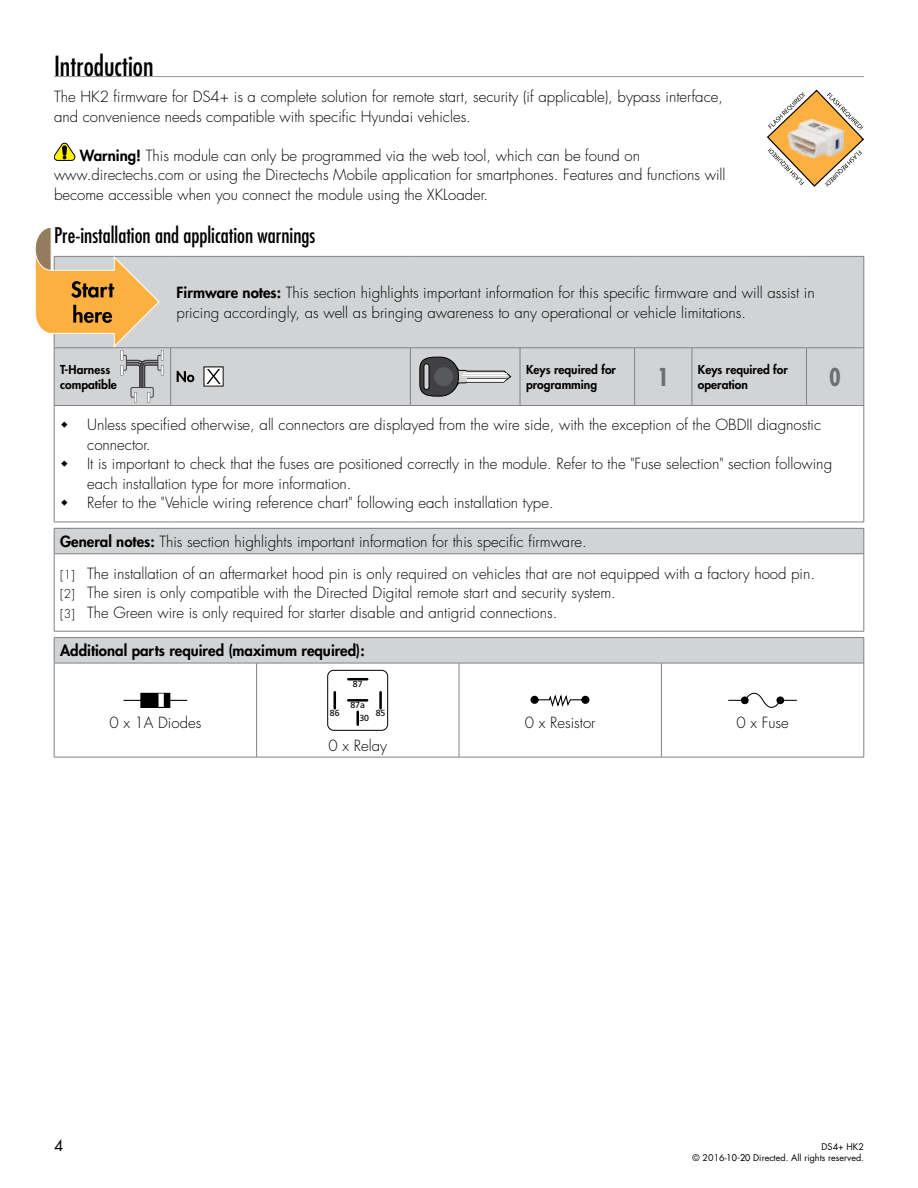
<style>
.page{position:relative;width:918px;height:1188px;background:#fff}
.page>*{position:absolute;margin:0;border:0;box-sizing:border-box;transform-origin:0 0}
.t1{font:condensed 27px "Futura";color:#000}
.t2{font:700 condensed 24px "Futura";color:#6d6e71}
.t3{font:condensed 21px "Futura";color:#000}
.t4{font:300 15px/19.5px "Futura";color:#000}
.t5{font:800 15px "Futura";color:#000}
.t6{font:15px "Futura";color:#000}
.t7{font:700 12.9px "Frutiger";color:#000}
.t8{font:800 12px/15px "Futura";color:#000}
.t9{font:9px/10.9px "Futura";color:#000;text-align:right}
.t10{font:8.85px "Frutiger";color:#000}
.s1{font-weight:800}
.s2{font-size:12px}
.s3{font-style:inherit}
</style>
<div class="page">
<hr style="left:54px;top:76px;width:810px;height:1px;background:#939598">
<svg style="left:54px;top:143px;width:21px;height:18px"></svg>
<div style="left:55px;top:257px;width:809px;height:148px;background:#d1d3d4"></div>
<hr style="left:410px;top:348px;width:1px;height:57px;background:#808285">
<hr style="left:520px;top:348px;width:1px;height:57px;background:#808285">
<hr style="left:634px;top:348px;width:1px;height:57px;background:#808285">
<hr style="left:692px;top:348px;width:1px;height:57px;background:#808285">
<hr style="left:806px;top:348px;width:1px;height:57px;background:#808285">
<hr style="left:864px;top:348px;width:1px;height:57px;background:#808285">
<hr style="left:54px;top:406px;width:1px;height:116px;background:#808285">
<hr style="left:410px;top:405px;width:110px;height:1px;background:#808285">
<hr style="left:520px;top:405px;width:115px;height:1px;background:#808285">
<hr style="left:635px;top:405px;width:57px;height:1px;background:#808285">
<hr style="left:692px;top:405px;width:115px;height:1px;background:#808285">
<hr style="left:807px;top:405px;width:57px;height:1px;background:#808285">
<hr style="left:864px;top:406px;width:1px;height:116px;background:#808285">
<hr style="left:54px;top:256px;width:117px;height:1px;background:#808285">
<hr style="left:171px;top:256px;width:239px;height:1px;background:#808285">
<hr style="left:410px;top:256px;width:110px;height:1px;background:#808285">
<hr style="left:520px;top:256px;width:115px;height:1px;background:#808285">
<hr style="left:635px;top:256px;width:57px;height:1px;background:#808285">
<hr style="left:692px;top:256px;width:115px;height:1px;background:#808285">
<hr style="left:807px;top:256px;width:57px;height:1px;background:#808285">
<hr style="left:864px;top:257px;width:1px;height:91px;background:#808285">
<hr style="left:410px;top:348px;width:110px;height:1px;background:#808285">
<hr style="left:520px;top:348px;width:115px;height:1px;background:#808285">
<hr style="left:635px;top:348px;width:57px;height:1px;background:#808285">
<hr style="left:692px;top:348px;width:115px;height:1px;background:#808285">
<hr style="left:807px;top:348px;width:57px;height:1px;background:#808285">
<hr style="left:54px;top:522px;width:117px;height:1px;background:#808285">
<hr style="left:171px;top:522px;width:239px;height:1px;background:#808285">
<hr style="left:410px;top:522px;width:110px;height:1px;background:#808285">
<hr style="left:520px;top:522px;width:115px;height:1px;background:#808285">
<hr style="left:635px;top:522px;width:57px;height:1px;background:#808285">
<hr style="left:692px;top:522px;width:115px;height:1px;background:#808285">
<hr style="left:807px;top:522px;width:57px;height:1px;background:#808285">
<hr style="left:54px;top:348px;width:117px;height:1px;background:#808285">
<hr style="left:54px;top:348px;width:1px;height:57px;background:#808285">
<hr style="left:171px;top:348px;width:239px;height:1px;background:#808285">
<hr style="left:170px;top:348px;width:1px;height:57px;background:#808285">
<hr style="left:54px;top:405px;width:117px;height:1px;background:#808285">
<hr style="left:171px;top:405px;width:239px;height:1px;background:#808285">
<svg style="left:206px;top:369px;width:15px;height:15px"></svg>
<svg style="left:177px;top:371px;width:17px;height:11px"></svg>
<svg style="left:419px;top:357px;width:92px;height:40px;background:#999a9b"></svg>
<hr style="left:468px;top:378px;width:39px;height:1px;background:#58595b">
<div style="left:54px;top:528px;width:810px;height:26px;background:#d1d3d4"></div>
<hr style="left:54px;top:528px;width:810px;height:1px;background:#808285">
<svg style="left:54px;top:529px;width:1px;height:25px"></svg>
<svg style="left:864px;top:529px;width:1px;height:25px"></svg>
<hr style="left:54px;top:554px;width:810px;height:1px;background:#808285">
<hr style="left:54px;top:554px;width:1px;height:77px;background:#808285">
<hr style="left:864px;top:554px;width:1px;height:77px;background:#808285">
<hr style="left:54px;top:631px;width:810px;height:1px;background:#808285">
<div style="left:54px;top:638px;width:810px;height:25px;background:#d1d3d4"></div>
<hr style="left:54px;top:637px;width:203px;height:1px;background:#808285">
<svg style="left:54px;top:638px;width:1px;height:25px"></svg>
<hr style="left:257px;top:637px;width:202px;height:1px;background:#808285">
<hr style="left:459px;top:637px;width:202px;height:1px;background:#808285">
<hr style="left:661px;top:637px;width:203px;height:1px;background:#808285">
<svg style="left:864px;top:638px;width:1px;height:25px"></svg>
<hr style="left:54px;top:663px;width:203px;height:1px;background:#808285">
<hr style="left:54px;top:663px;width:1px;height:94px;background:#808285">
<hr style="left:257px;top:663px;width:202px;height:1px;background:#808285">
<hr style="left:256px;top:663px;width:1px;height:94px;background:#808285">
<hr style="left:459px;top:663px;width:202px;height:1px;background:#808285">
<hr style="left:459px;top:663px;width:1px;height:94px;background:#808285">
<hr style="left:661px;top:663px;width:203px;height:1px;background:#808285">
<hr style="left:661px;top:663px;width:1px;height:94px;background:#808285">
<hr style="left:864px;top:663px;width:1px;height:94px;background:#808285">
<hr style="left:54px;top:757px;width:203px;height:1px;background:#808285">
<hr style="left:257px;top:757px;width:202px;height:1px;background:#808285">
<hr style="left:459px;top:757px;width:202px;height:1px;background:#808285">
<hr style="left:661px;top:757px;width:203px;height:1px;background:#808285">
<hr style="left:124px;top:700px;width:63px;height:1px;background:#000">
<div style="left:141px;top:693px;width:29px;height:14px;background:#000"></div>
<div style="left:141px;top:693px;width:29px;height:15px;border:1px solid #000"></div>
<svg style="left:158px;top:693px;width:6px;height:14px"></svg>
<div style="left:327px;top:670px;width:61px;height:61px;border:1px solid #000;border-radius:6px"></div>
<svg style="left:348px;top:678px;width:19px;height:2px"></svg>
<svg style="left:357px;top:712px;width:2px;height:13px"></svg>
<hr style="left:348px;top:699px;width:19px;height:3px;background:#000">
<svg style="left:334px;top:692px;width:2px;height:16px"></svg>
<hr style="left:379px;top:692px;width:3px;height:16px;background:#000">
<svg style="left:534px;top:694px;width:52px;height:13px"></svg>
<div style="left:581px;top:696px;width:8px;height:8px;background:#000;border-radius:50%"></div>
<div style="left:531px;top:696px;width:8px;height:8px;background:#000;border-radius:50%"></div>
<svg style="left:728px;top:692px;width:69px;height:16px"></svg>
<svg style="left:767px;top:89px;width:97px;height:98px"></svg>
<img style="left:788px;top:119px;width:55px;height:39px">
<svg style="left:35px;top:228px;width:129px;height:174px"></svg>
<h1 class="t1" style="left:54px;top:49px;width:101px">Introduction</h1>
<p class="t4" style="left:54px;top:88px;width:671px">The HK2 firmware for DS4+ is a complete solution for remote start, security (if applicable), bypass interface, and convenience needs compatible with specific Hyundai vehicles.</p>
<p class="t4" style="left:54px;top:146px;width:673px;text-indent:26px"><span class="s1">Warning!</span> This module can only be programmed via the web tool, which can be found on www.directechs.com or using the Directechs Mobile application for smartphones. Features and functions will become accessible when you connect the module using the XKLoader.</p>
<h3 class="t3" style="left:54px;top:222px;width:263px">Pre-installation and application warnings</h3>
<p class="t4" style="left:177px;top:284px;width:640px"><span class="s1">Firmware notes:</span> This section highlights important information for this specific firmware and will assist in pricing accordingly, as well as bringing awareness to any operational or vehicle limitations.</p>
<p class="t8" style="left:60px;top:362px;width:58px">T-Harness compatible</p>
<p class="t8" style="left:526px;top:362px;width:92px">Keys required for programming</p>
<h2 class="t2" style="left:657px;top:362px;width:13px">1</h2>
<p class="t8" style="left:698px;top:362px;width:92px">Keys required for operation</p>
<h2 class="t2" style="left:829px;top:362px;width:13px">0</h2>
<p class="t4" style="left:87px;top:416px;width:747px">Unless specified otherwise, all connectors are displayed from the wire side, with the exception of the OBDII diagnostic connector.<br>It is important to check that the fuses are positioned correctly in the module. Refer to the "Fuse selection" section following each installation type for more information.<br>Refer to the "Vehicle wiring reference chart" following each installation type.</p>
<p class="t4" style="left:60px;top:526px;width:756px;line-height:31.7px"><span class="s1">General notes:</span> This section highlights important information for this specific firmware.<br><span class="s2">[1]</span> The installation of an aftermarket hood pin is only required on vehicles that are not equipped with a factory hood pin.</p>
<p class="t4" style="left:60px;top:583px;width:557px"><span class="s2">[2]</span> The siren is only compatible with the Directed Digital remote start and security system. <span class="s2">[3]</span> The Green wire is only required for starter disable and antigrid connections.</p>
<p class="t5" style="left:60px;top:641px;width:306px">Additional parts required (maximum required):</p>
<p class="t7" style="left:127px;top:709px;width:58px">Diode 6A</p>
<p class="t4" style="left:109px;top:713px;width:93px">0 x 1A Diodes</p>
<p class="t10" style="left:353px;top:679px;width:11px">87</p>
<p class="t10" style="left:350px;top:700px;width:16px">87a</p>
<p class="t10" style="left:330px;top:708px;width:11px">86</p>
<p class="t10" style="left:376px;top:708px;width:11px">85</p>
<p class="t10" style="left:359px;top:713px;width:11px">30</p>
<p class="t4" style="left:329px;top:736px;width:60px">0 x Relay</p>
<p class="t7" style="left:518px;top:708px;width:75px">Resistor 100</p>
<p class="t4" style="left:525px;top:713px;width:72px">0 x Resistor</p>
<p class="t4" style="left:736px;top:713px;width:54px">0 x Fuse</p>
<p class="t6" style="left:54px;top:1135px;width:11px">4</p>
<p class="t9" style="left:693px;top:1141px;width:173px">DS4+ HK2<br>© 2016-<span class="s3">10-20</span> Directed. All rights reserved.</p>
</div>
